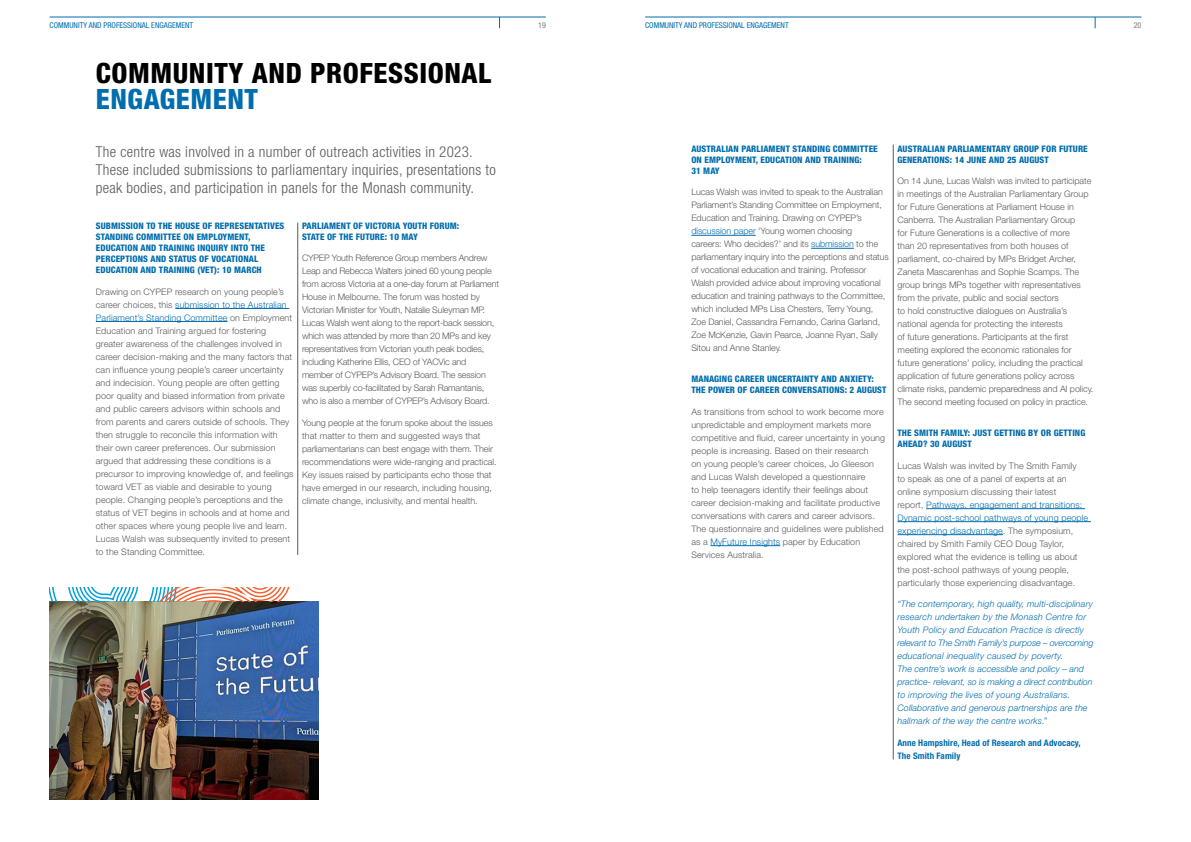
<style>
.page{position:relative;width:1191px;height:842px;background:#fff}
.page>*{position:absolute;margin:0;border:0;box-sizing:border-box;transform-origin:0 0}
.t1{font:800 condensed 28px "Helvetica Neue";letter-spacing:.02em;color:#000}
.t2{font:800 condensed 28px "Helvetica Neue";letter-spacing:.02em;color:#006dae}
.t3{font:300 condensed 15px/18px "Helvetica Neue";letter-spacing:.02em;color:#5a5a5a}
.t4{font:300 9px/13px "Helvetica Neue";color:#5a5a5a}
.t5{font:800 condensed 9px/11px "Helvetica Neue";letter-spacing:.01em;color:#006dae}
.t6{font:300 9px/13px "Helvetica Neue";letter-spacing:-.02em;color:#5a5a5a}
.t7{font:italic 300 9px/13px "Helvetica Neue";letter-spacing:.01em;color:#006dae}
.t8{font:700 condensed 9px/13px "Helvetica Neue";letter-spacing:.01em;color:#006dae}
.t9{font:condensed 8px "Helvetica Neue";color:#006dae}
.t10{font:condensed 8px "Helvetica Neue";color:#7b7b7b}
.s1{color:#006dae}
.s2{font-style:normal}
</style>
<div class="page">
<hr style="left:893px;top:145px;width:1px;height:614px;background:#5a5a5a">
<img style="left:50px;top:601px;width:268px;height:198px">
<svg style="left:50px;top:587px;width:240px;height:14px"></svg>
<hr style="left:50px;top:17px;width:496px;height:1px;background:#006dae">
<hr style="left:645px;top:17px;width:496px;height:1px;background:#006dae">
<hr style="left:691px;top:235px;width:64px;height:1px;background:#006dae">
<hr style="left:811px;top:248px;width:43px;height:1px;background:#006dae">
<hr style="left:710px;top:545px;width:70px;height:1px;background:#006dae">
<hr style="left:926px;top:508px;width:159px;height:1px;background:#006dae">
<hr style="left:897px;top:521px;width:194px;height:1px;background:#006dae">
<hr style="left:897px;top:534px;width:106px;height:1px;background:#006dae">
<hr style="left:175px;top:308px;width:114px;height:1px;background:#006dae">
<hr style="left:96px;top:321px;width:131px;height:1px;background:#006dae">
<hr style="left:297px;top:223px;width:1px;height:332px;background:#5a5a5a">
<p class="t9" style="left:50px;top:21px;width:145px">COMMUNITY AND PROFESSIONAL ENGAGEMENT</p>
<p class="t10" style="left:538px;top:21px;width:9px">19</p>
<p class="t9" style="left:645px;top:21px;width:145px">COMMUNITY AND PROFESSIONAL ENGAGEMENT</p>
<p class="t10" style="left:1133px;top:21px;width:9px">20</p>
<h1 class="t1" style="left:96px;top:55px;width:397px">COMMUNITY AND PROFESSIONAL</h1>
<h1 class="t2" style="left:96px;top:81px;width:164px">ENGAGEMENT</h1>
<h2 class="t3" style="left:96px;top:142px;width:401px">The centre was involved in a number of outreach activities in 2023.<br>These included submissions to parliamentary inquiries, presentations to peak bodies, and participation in panels for the Monash community.</h2>
<p class="t5" style="left:96px;top:220px;width:190px">SUBMISSION TO THE HOUSE OF REPRESENTATIVES STANDING COMMITTEE ON EMPLOYMENT, EDUCATION AND TRAINING INQUIRY INTO THE PERCEPTIONS AND STATUS OF VOCATIONAL EDUCATION AND TRAINING (VET): 10 MARCH</p>
<p class="t4" style="left:96px;top:285px;width:199px">Drawing on CYPEP research on young people’s career choices, this <span class="s1">submission to the Australian Parliament’s Standing Committee</span> on Employment Education and Training argued for fostering greater awareness of the challenges involved in career decision-making and the many factors that can influence young people’s career uncertainty and indecision. Young people are often getting poor quality and biased information from private and public careers advisors within schools and from parents and carers outside of schools. They then struggle to reconcile this information with their own career preferences. Our submission argued that addressing these conditions is a precursor to improving knowledge of, and feelings toward VET as viable and desirable to young people. Changing people’s perceptions and the status of VET begins in schools and at home and other spaces where young people live and learn.<br>Lucas Walsh was subsequently invited to present to the Standing Committee.</p>
<p class="t5" style="left:302px;top:220px;width:159px">PARLIAMENT OF VICTORIA YOUTH FORUM:<br>STATE OF THE FUTURE: 10 MAY</p>
<p class="t6" style="left:302px;top:252px;width:198px">CYPEP Youth Reference Group members Andrew Leap and Rebecca Walters joined 60 young people from across Victoria at a one-day forum at Parliament House in Melbourne. The forum was hosted by Victorian Minister for Youth, Natalie Suleyman MP.<br>Lucas Walsh went along to the report-back session, which was attended by more than 20 MPs and key representatives from Victorian youth peak bodies, including Katherine Ellis, CEO of YACVic and member of CYPEP’s Advisory Board. The session was superbly co-facilitated by Sarah Ramantanis, who is also a member of CYPEP’s Advisory Board.</p>
<p class="t4" style="left:302px;top:416px;width:196px">Young people at the forum spoke about the issues that matter to them and suggested ways that parliamentarians can best engage with them. Their recommendations were wide-ranging and practical.<br>Key issues raised by participants echo those that have emerged in our research, including housing, climate change, inclusivity, and mental health.</p>
<p class="t5" style="left:691px;top:143px;width:188px">AUSTRALIAN PARLIAMENT STANDING COMMITTEE<br>ON EMPLOYMENT, EDUCATION AND TRAINING:<br>31 MAY</p>
<p class="t4" style="left:691px;top:185px;width:199px">Lucas Walsh was invited to speak to the Australian Parliament’s Standing Committee on Employment, Education and Training. Drawing on CYPEP’s <span class="s1">discussion paper</span> ‘Young women choosing<br>careers: Who decides?’ and its <span class="s1">submission</span> to the parliamentary inquiry into the perceptions and status of vocational education and training. Professor Walsh provided advice about improving vocational education and training pathways to the Committee, which included MPs Lisa Chesters, Terry Young, Zoe Daniel, Cassandra Fernando, Carina Garland, Zoe McKenzie, Gavin Pearce, Joanne Ryan, Sally Sitou and Anne Stanley.</p>
<p class="t5" style="left:691px;top:373px;width:197px">MANAGING CAREER UNCERTAINTY AND ANXIETY:<br>THE POWER OF CAREER CONVERSATIONS: 2 AUGUST</p>
<p class="t4" style="left:691px;top:405px;width:195px">As transitions from school to work become more unpredictable and employment markets more competitive and fluid, career uncertainty in young people is increasing. Based on their research<br>on young people’s career choices, Jo Gleeson and Lucas Walsh developed a questionnaire<br>to help teenagers identify their feelings about career decision-making and facilitate productive conversations with carers and career advisors.<br>The questionnaire and guidelines were published as a <span class="s1">MyFuture Insights</span> paper by Education Services Australia.</p>
<p class="t5" style="left:897px;top:143px;width:192px">AUSTRALIAN PARLIAMENTARY GROUP FOR FUTURE<br>GENERATIONS: 14 JUNE AND 25 AUGUST</p>
<p class="t4" style="left:897px;top:174px;width:197px">On 14 June, Lucas Walsh was invited to participate in meetings of the Australian Parliamentary Group for Future Generations at Parliament House in Canberra. The Australian Parliamentary Group<br>for Future Generations is a collective of more<br>than 20 representatives from both houses of parliament, co-chaired by MPs Bridget Archer, Zaneta Mascarenhas and Sophie Scamps. The group brings MPs together with representatives from the private, public and social sectors<br>to hold constructive dialogues on Australia’s national agenda for protecting the interests<br>of future generations. Participants at the first meeting explored the economic rationales for future generations’ policy, including the practical application of future generations policy across climate risks, pandemic preparedness and AI policy.<br>The second meeting focused on policy in practice.</p>
<p class="t5" style="left:897px;top:427px;width:189px">THE SMITH FAMILY: JUST GETTING BY OR GETTING<br>AHEAD? 30 AUGUST</p>
<p class="t4" style="left:897px;top:459px;width:192px">Lucas Walsh was invited by The Smith Family<br>to speak as one of a panel of experts at an online symposium discussing their latest<br>report, <span class="s1">Pathways, engagement and transitions:<br>Dynamic post-school pathways of young people experiencing disadvantage</span>. The symposium, chaired by Smith Family CEO Doug Taylor, explored what the evidence is telling us about the post-school pathways of young people, particularly those experiencing disadvantage.</p>
<p class="t7" style="left:897px;top:597px;width:197px">“The contemporary, high quality, multi-disciplinary research undertaken by the Monash Centre for Youth Policy and Education Practice is directly relevant to The Smith Family’s purpose – overcoming educational inequality caused by poverty.<br>The centre’s work is accessible and policy – and practice- relevant, so is making a direct contribution to improving the lives of young Australians.<br>Collaborative and generous partnerships are the hallmark of the way the centre works.<span class="s2">”</span></p>
<p class="t8" style="left:897px;top:736px;width:185px">Anne Hampshire, Head of Research and Advocacy,<br>The Smith Family</p>
</div>
